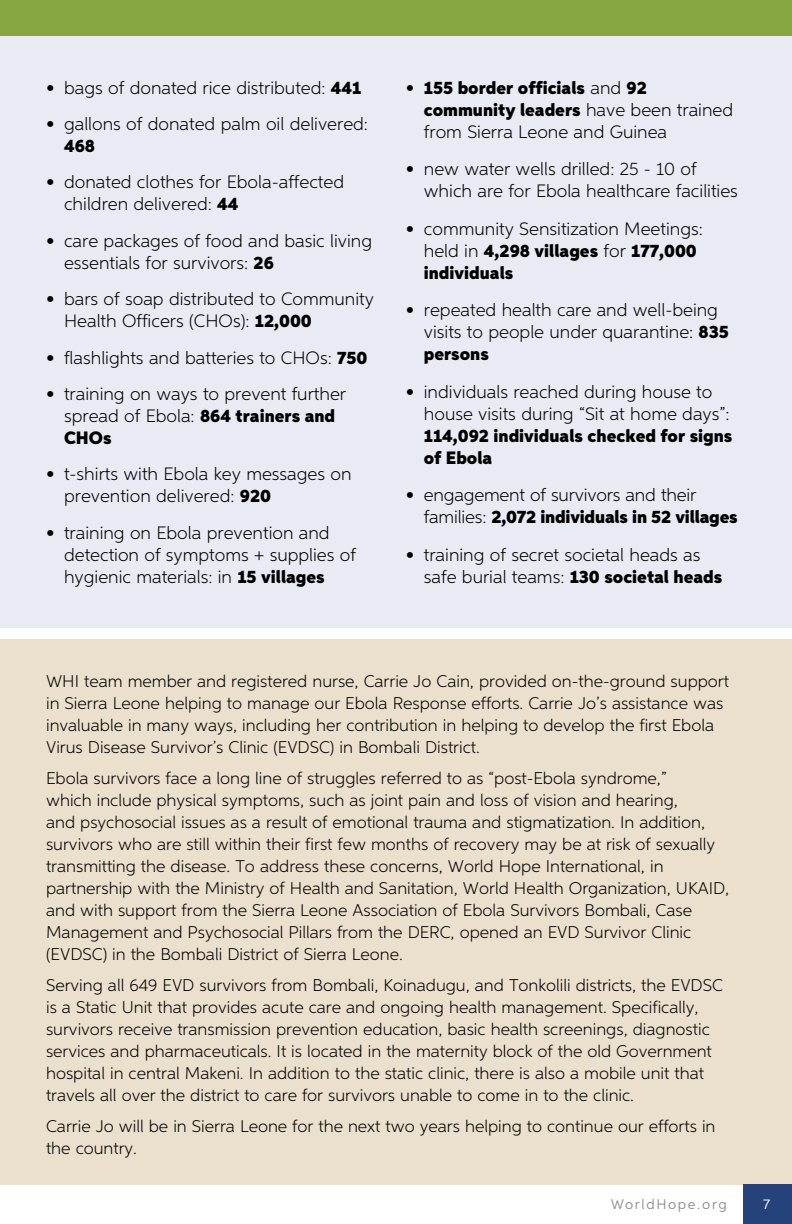
<style>
.page{position:relative;width:792px;height:1224px;background:#fff}
.page>*{position:absolute;margin:0;border:0;box-sizing:border-box;transform-origin:0 0}
.t1{font:300 18px/22px "Aspira";color:#000}
.t2{font:900 18px/22px "Aspira";color:#000}
.t3{font:300 17px/22px "Aspira";color:#000}
.t4{font:14px "Aspira";letter-spacing:.115em;color:#8d8f95}
.t5{font:14px "Aspira";color:#fff}
.s1{font-weight:900}
</style>
<div class="page">
<div style="left:0;top:26px;width:792px;height:602px;background:#e9ebf4"></div>
<div style="left:0;top:0;width:792px;height:36px;background:#85a640"></div>
<div style="left:0;top:640px;width:792px;height:545px;background:#ebdfcd"></div>
<div style="left:744px;top:1185px;width:48px;height:39px;background:#25427b"></div>
<p class="t1" style="left:46px;top:76px;width:317px">• bags of donated rice distributed: <span class="s1">441</span></p>
<p class="t1" style="left:46px;top:112px;width:323px">• gallons of donated palm oil delivered:</p>
<p class="t2" style="left:64px;top:135px;width:33px">468</p>
<p class="t1" style="left:64px;top:171px;width:282px;text-indent:-18px">• donated clothes for Ebola-affected children delivered: <span class="s1">44</span></p>
<p class="t1" style="left:64px;top:229px;width:310px;text-indent:-18px">• care packages of food and basic living essentials for survivors: <span class="s1">26</span></p>
<p class="t1" style="left:64px;top:288px;width:311px;text-indent:-18px">• bars of soap distributed to Community<br>Health Officers (CHOs): <span class="s1">12,000</span></p>
<p class="t1" style="left:46px;top:346px;width:323px">• flashlights and batteries to CHOs: <span class="s1">750</span></p>
<p class="t1" style="left:64px;top:382px;width:284px;text-indent:-18px">• training on ways to prevent further spread of Ebola: <span class="s1">864 trainers and<br>CHOs</span></p>
<p class="t1" style="left:64px;top:463px;width:289px;text-indent:-18px">• t-shirts with Ebola key messages on prevention delivered: <span class="s1">920</span></p>
<p class="t1" style="left:64px;top:521px;width:293px;text-indent:-18px">• training on Ebola prevention and detection of symptoms + supplies of hygienic materials: in <span class="s1">15 villages</span></p>
<p class="t1" style="left:424px;top:76px;width:311px;text-indent:-18px">• <span class="s1">155 border officials</span> and <span class="s1">92 community leaders</span> have been trained from Sierra Leone and Guinea</p>
<p class="t1" style="left:424px;top:158px;width:316px;text-indent:-18px">• new water wells drilled: 25 - 10 of which are for Ebola healthcare facilities</p>
<p class="t1" style="left:424px;top:217px;width:280px;text-indent:-18px">• community Sensitization Meetings: held in <span class="s1">4,298 villages</span> for <span class="s1">177,000 individuals</span></p>
<p class="t1" style="left:424px;top:299px;width:307px;text-indent:-18px">• repeated health care and well-being visits to people under quarantine: <span class="s1">835 persons</span></p>
<p class="t1" style="left:424px;top:380px;width:307px;text-indent:-18px">• individuals reached during house to house visits during “Sit at home days”:</p>
<p class="t2" style="left:424px;top:425px;width:310px">114,092 individuals checked for signs of Ebola</p>
<p class="t1" style="left:424px;top:484px;width:315px;text-indent:-18px">• engagement of survivors and their families: <span class="s1">2,072 individuals in 52 villages</span></p>
<p class="t1" style="left:424px;top:543px;width:300px;text-indent:-18px">• training of secret societal heads as safe burial teams: <span class="s1">130 societal heads</span></p>
<p class="t3" style="left:46px;top:670px;width:684px">WHI team member and registered nurse, Carrie Jo Cain, provided on-the-ground support in Sierra Leone helping to manage our Ebola Response efforts. Carrie Jo’s assistance was invaluable in many ways, including her contribution in helping to develop the first Ebola Virus Disease Survivor’s Clinic (EVDSC) in Bombali District.</p>
<p class="t3" style="left:46px;top:767px;width:685px">Ebola survivors face a long line of struggles referred to as “post-Ebola syndrome,”<br>which include physical symptoms, such as joint pain and loss of vision and hearing,<br>and psychosocial issues as a result of emotional trauma and stigmatization. In addition, survivors who are still within their first few months of recovery may be at risk of sexually transmitting the disease. To address these concerns, World Hope International, in partnership with the Ministry of Health and Sanitation, World Health Organization, UKAID, and with support from the Sierra Leone Association of Ebola Survivors Bombali, Case Management and Psychosocial Pillars from the DERC, opened an EVD Survivor Clinic (EVDSC) in the Bombali District of Sierra Leone.</p>
<p class="t3" style="left:46px;top:974px;width:678px">Serving all 649 EVD survivors from Bombali, Koinadugu, and Tonkolili districts, the EVDSC is a Static Unit that provides acute care and ongoing health management. Specifically, survivors receive transmission prevention education, basic health screenings, diagnostic services and pharmaceuticals. It is located in the maternity block of the old Government hospital in central Makeni. In addition to the static clinic, there is also a mobile unit that travels all over the district to care for survivors unable to come in to the clinic.</p>
<p class="t3" style="left:46px;top:1115px;width:671px">Carrie Jo will be in Sierra Leone for the next two years helping to continue our efforts in the country.</p>
<p class="t4" style="left:611px;top:1195px;width:117px">WorldHope.org</p>
<p class="t5" style="left:763px;top:1195px;width:8px">7</p>
</div>
